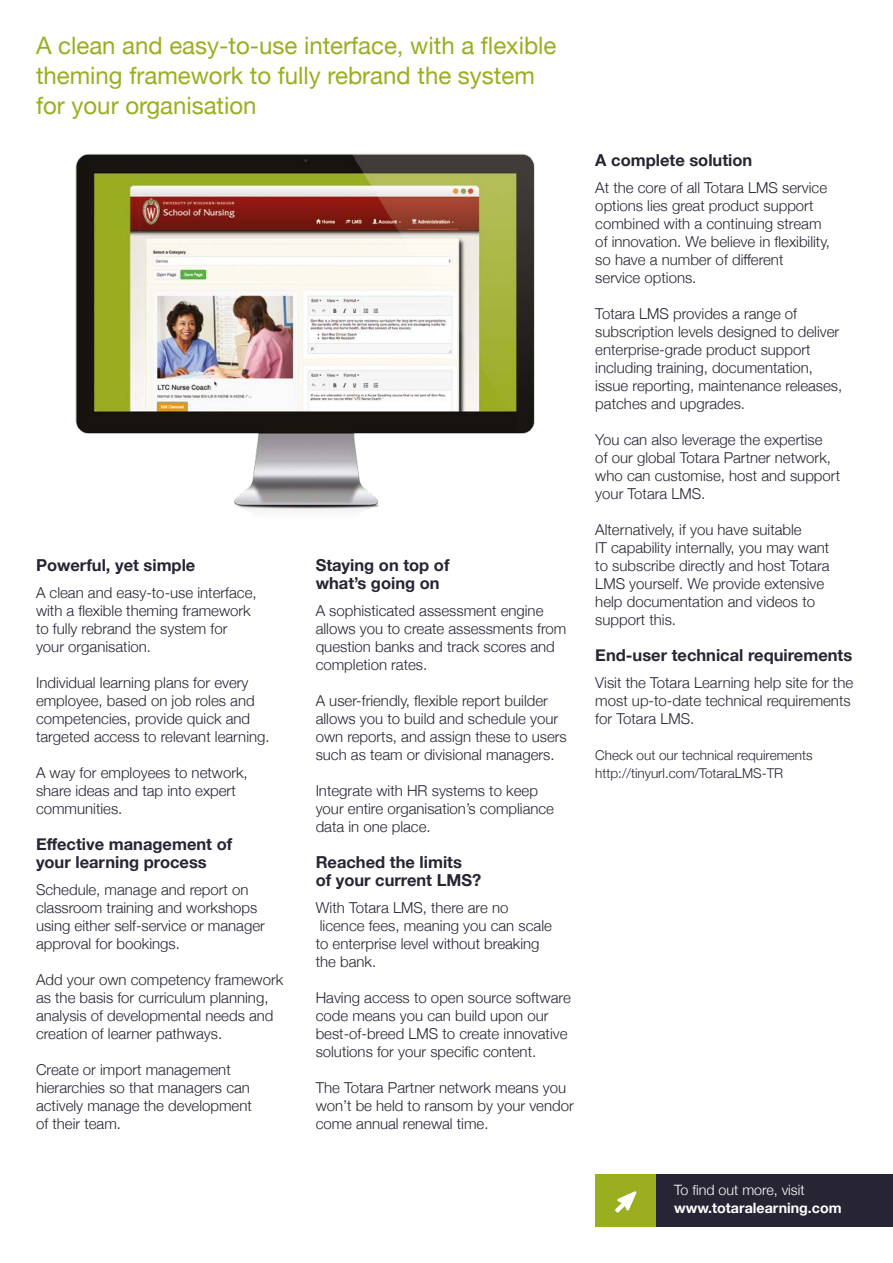
<style>
.page{position:relative;width:893px;height:1263px;background:#fff}
.page>*{position:absolute;margin:0;border:0;box-sizing:border-box;transform-origin:0 0}
.Intro_text{font:24px/30px "Helvetica Neue";color:#9bae20}
.Tertiary_header{font:700 16.5px/18px "Helvetica Neue";color:#272434}
.Body_text{font:300 15px/18px "Helvetica Neue";color:#272434}
.t1{font:700 14.25px "Helvetica Neue";color:#fff}
.t2{font:300 14.25px "Helvetica Neue";color:#fff}
.Small_text{font:300 13.5px/18px "Helvetica Neue";color:#272434}
</style>
<div class="page">
<div style="left:656px;top:1174px;width:237px;height:53px;background:#272434"></div>
<div style="left:595px;top:1174px;width:61px;height:53px;background:#9bae20"></div>
<svg style="left:615px;top:1191px;width:22px;height:22px"></svg>
<img style="left:75px;top:153px;width:460px;height:357px">
<p class="Intro_text" style="left:36px;top:32px;width:522px">A clean and easy-to-use interface, with a flexible theming framework to fully rebrand the system for your organisation</p>
<p class="Tertiary_header" style="left:36px;top:557px;width:161px">Powerful, yet simple</p>
<p class="Body_text" style="left:36px;top:583px;width:222px">A clean and easy-to-use interface, with a flexible theming framework to fully rebrand the system for your organisation.</p>
<p class="Body_text" style="left:36px;top:673px;width:235px">Individual learning plans for every employee, based on job roles and competencies, provide quick and targeted access to relevant learning.</p>
<p class="Body_text" style="left:36px;top:763px;width:213px">A way for employees to network, share ideas and tap into expert communities.</p>
<p class="Tertiary_header" style="left:36px;top:836px;width:198px">Effective management of your learning process</p>
<p class="Body_text" style="left:36px;top:880px;width:230px">Schedule, manage and report on classroom training and workshops using either self-service or manager approval for bookings.</p>
<p class="Body_text" style="left:36px;top:970px;width:249px">Add your own competency framework as the basis for curriculum planning, analysis of developmental needs and creation of learner pathways.</p>
<p class="Body_text" style="left:36px;top:1060px;width:217px">Create or import management hierarchies so that managers can actively manage the development of their team.</p>
<p class="Tertiary_header" style="left:316px;top:557px;width:135px">Staying on top of what’s going on</p>
<p class="Body_text" style="left:316px;top:601px;width:252px">A sophisticated assessment engine allows you to create assessments from question banks and track scores and completion rates.</p>
<p class="Body_text" style="left:316px;top:691px;width:253px">A user-friendly, flexible report builder allows you to build and schedule your own reports, and assign these to users such as team or divisional managers.</p>
<p class="Body_text" style="left:316px;top:781px;width:240px">Integrate with HR systems to keep your entire organisation’s compliance data in one place.</p>
<p class="Tertiary_header" style="left:316px;top:854px;width:167px">Reached the limits of your current LMS?</p>
<p class="Body_text" style="left:316px;top:898px;width:238px">With Totara LMS, there are no licence fees, meaning you can scale to enterprise level without breaking the bank.</p>
<p class="Body_text" style="left:316px;top:988px;width:257px">Having access to open source software code means you can build upon our best-of-breed LMS to create innovative solutions for your specific content.</p>
<p class="Body_text" style="left:316px;top:1078px;width:260px">The Totara Partner network means you won’t be held to ransom by your vendor come annual renewal time.</p>
<p class="Tertiary_header" style="left:595px;top:152px;width:158px">A complete solution</p>
<p class="Body_text" style="left:595px;top:178px;width:236px">At the core of all Totara LMS service options lies great product support combined with a continuing stream of innovation. We believe in flexibility, so have a number of different service options.</p>
<p class="Body_text" style="left:595px;top:304px;width:249px">Totara LMS provides a range of subscription levels designed to deliver enterprise-grade product support including training, documentation, issue reporting, maintenance releases, patches and upgrades.</p>
<p class="Body_text" style="left:595px;top:430px;width:246px">You can also leverage the expertise<br>of our global Totara Partner network, who can customise, host and support your Totara LMS.</p>
<p class="Body_text" style="left:595px;top:520px;width:236px">Alternatively, if you have suitable<br>IT capability internally, you may want to subscribe directly and host Totara<br>LMS yourself. We provide extensive help documentation and videos to support this.</p>
<p class="Tertiary_header" style="left:595px;top:647px;width:258px">End-user technical requirements</p>
<p class="Body_text" style="left:595px;top:673px;width:259px">Visit the Totara Learning help site for the most up-to-date technical requirements for Totara LMS.</p>
<p class="Small_text" style="left:595px;top:746px;width:219px">Check out our technical requirements http://tinyurl.com/TotaraLMS-TR</p>
<p class="t2" style="left:674px;top:1179px;width:132px">To find out more, visit</p>
<p class="t1" style="left:674px;top:1197px;width:169px">www.totaralearning.com</p>
</div>
